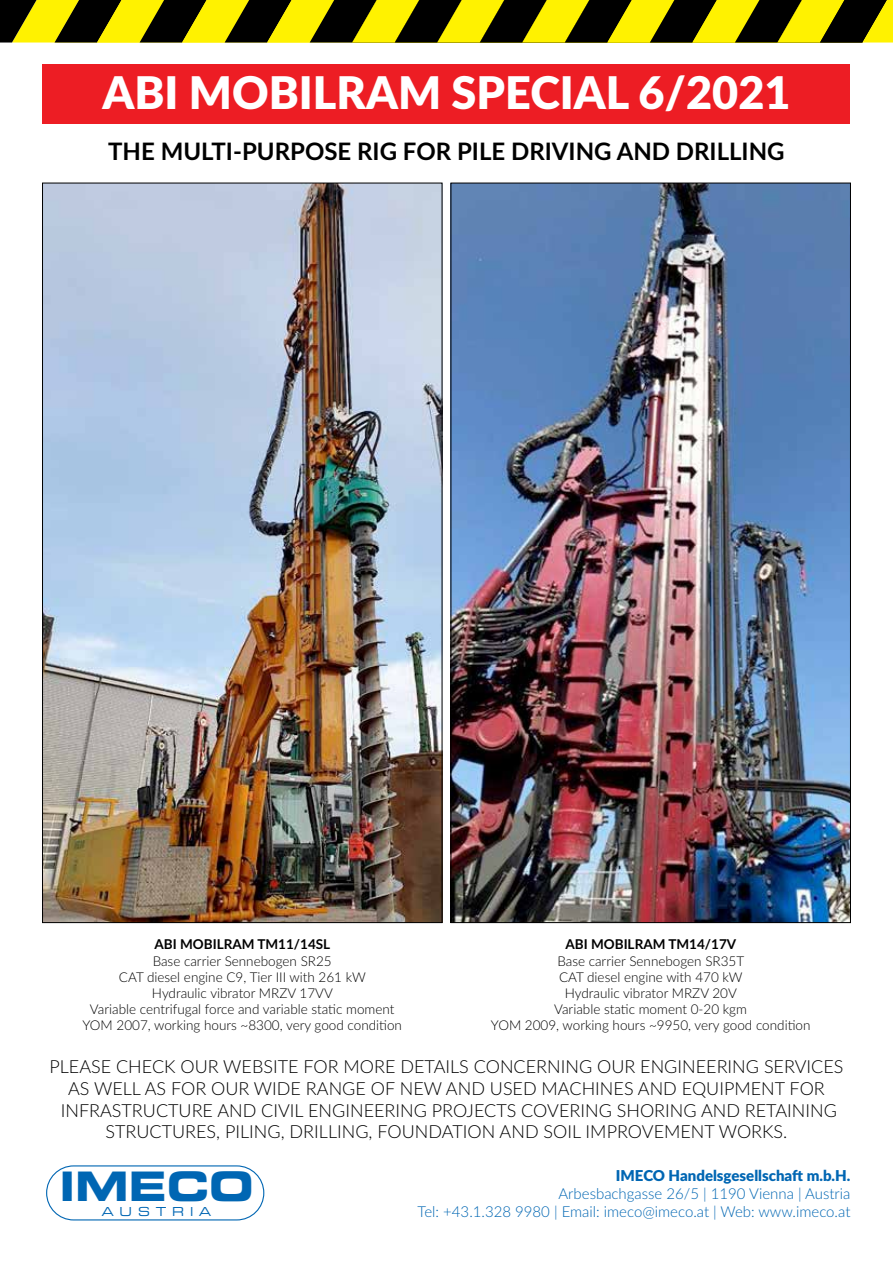
<style>
.page{position:relative;width:893px;height:1263px;background:#fff}
.page>*{position:absolute;margin:0;border:0;box-sizing:border-box;transform-origin:0 0}
.t1{font:900 45px "Lato";color:#fff}
.t2{font:700 expanded 40.5px "Square 721 BT";color:#0066b3}
.t3{font:700 24px "Lato";color:#000}
.t4{font:300 18px/21.6px "Lato";color:#000;text-align:center}
.t5{font:300 15px/18px "Lato";color:#0066b3;text-align:right}
.t6{font:900 15px "Lato";color:#0066b3}
.t7{font:300 13.5px/16.2px "Lato";color:#000;text-align:center}
.t8{font:700 13.5px "Lato";color:#000}
.t9{font:expanded 12.3px "Square 721 BT";color:#0066b3}
</style>
<div class="page">
<div style="left:43px;top:64px;width:807px;height:59px;background:#ed1d24"></div>
<div style="left:43px;top:1162px;width:225px;height:62px;border:1px solid #fff;border-radius:30px"></div>
<div style="left:46px;top:1165px;width:218px;height:55px;border:1px solid #0066b3;border-radius:27px"></div>
<img style="left:44px;top:185px;width:396px;height:736px">
<svg style="left:0;top:0;width:893px;height:43px;background:#7f7900"></svg>
<img style="left:453px;top:185px;width:396px;height:736px">
<h1 class="t1" style="left:102px;top:59px;width:690px">ABI MOBILRAM SPECIAL 6/2021</h1>
<h3 class="t3" style="left:108px;top:133px;width:678px">THE MULTI-PURPOSE RIG FOR PILE DRIVING AND DRILLING</h3>
<p class="t8" style="left:155px;top:934px;width:177px">ABI MOBILRAM TM11/14SL</p>
<p class="t7" style="left:82px;top:952px;width:321px">Base carrier Sennebogen SR25<br>CAT diesel engine C9, Tier III with 261 kW<br>Hydraulic vibrator MRZV 17VV<br>Variable centrifugal force and variable static moment YOM 2007, working hours ~8300, very good condition</p>
<p class="t8" style="left:566px;top:934px;width:172px">ABI MOBILRAM TM14/17V</p>
<p class="t7" style="left:491px;top:952px;width:321px">Base carrier Sennebogen SR35T<br>CAT diesel engine with 470 kW<br>Hydraulic vibrator MRZV 20V<br>Variable static moment 0-20 kgm<br>YOM 2009, working hours ~9950, very good condition</p>
<p class="t4" style="left:49px;top:1055px;width:796px">PLEASE CHECK OUR WEBSITE FOR MORE DETAILS CONCERNING OUR ENGINEERING SERVICES AS WELL AS FOR OUR WIDE RANGE OF NEW AND USED MACHINES AND EQUIPMENT FOR INFRASTRUCTURE AND CIVIL ENGINEERING PROJECTS COVERING SHORING AND RETAINING STRUCTURES, PILING, DRILLING, FOUNDATION AND SOIL IMPROVEMENT WORKS.</p>
<p class="t6" style="left:616px;top:1164px;width:236px">IMECO Handelsgesellschaft m.b.H.</p>
<p class="t5" style="left:418px;top:1183px;width:434px">Arbesbachgasse 26/5 | 1190 Vienna | Austria<br>Tel: +43.1.328 9980 | Email: imeco@imeco.at | Web: www.imeco.at</p>
<h2 class="t2" style="left:59px;top:1162px;width:196px">IMECO</h2>
<p class="t9" style="left:102px;top:1204px;width:111px">A U S T R I A</p>
</div>
